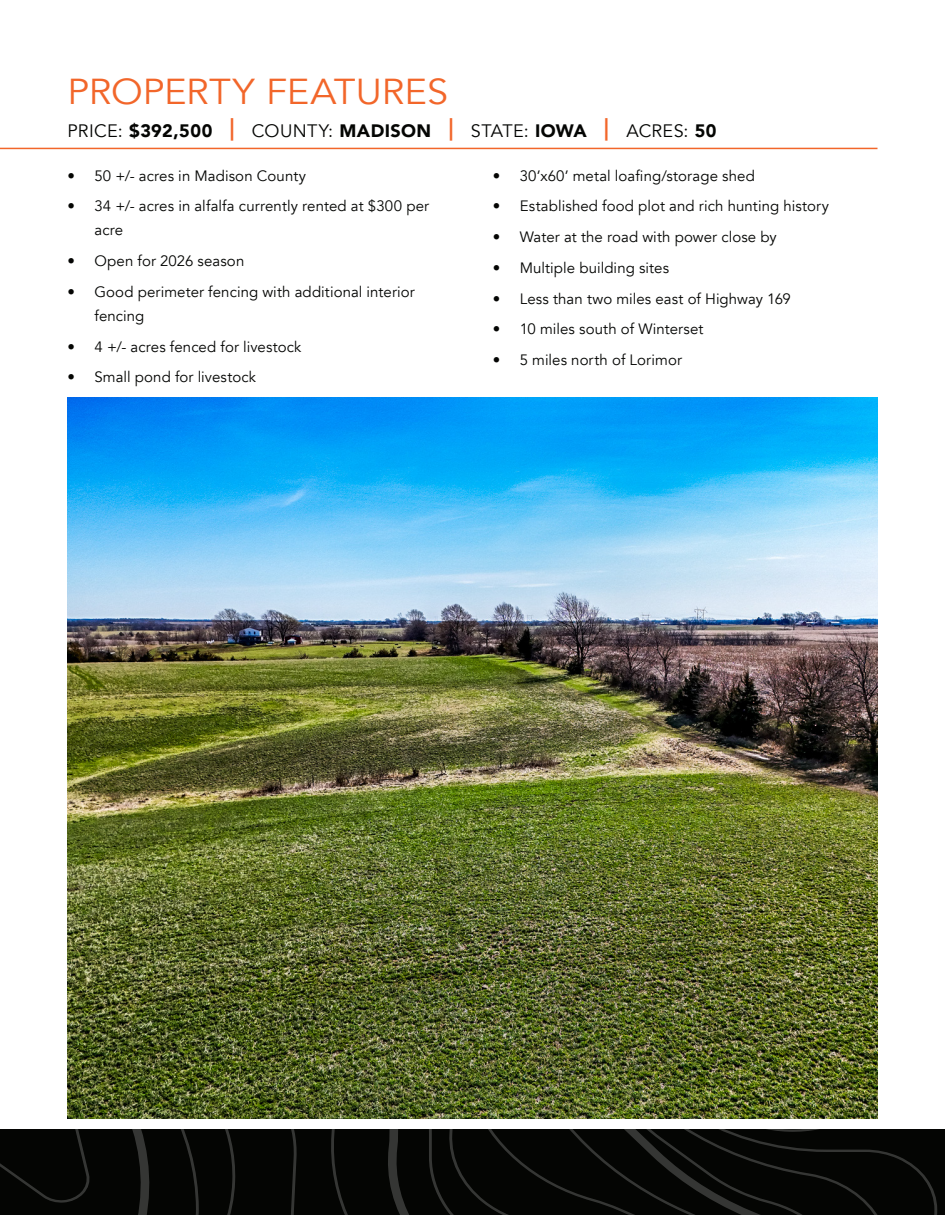
<style>
.page{position:relative;width:945px;height:1215px;background:#fff}
.page>*{position:absolute;margin:0;border:0;box-sizing:border-box;transform-origin:0 0}
.t1{font:36px "Avenir";color:#f2662a;scale:1.05 1}
.t2{font:18px "Avenir";letter-spacing:.02em;color:#040503}
.t3{font:15px/24px "Avenir";letter-spacing:.005em;color:#040503}
.s1{font-weight:900}
.s2{font-weight:900;font-size:22.5px;color:#f2662a}
</style>
<div class="page">
<img style="left:68px;top:398px;width:810px;height:720px">
<hr style="left:0;top:148px;width:878px;height:1px;background:#f2662a">
<svg style="left:0;top:1129px;width:945px;height:86px;background:#080907"></svg>
<p class="t1" style="left:68px;top:70px;width:364px">PROPERTY FEATURES</p>
<p class="t2" style="left:68px;top:120px;width:651px">PRICE: <span class="s1">$392,500</span> <span class="s2">|</span> COUNTY: <span class="s1">MADISON</span> <span class="s2">|</span> STATE: <span class="s1">IOWA</span> <span class="s2">|</span> ACRES: <span class="s1">50</span></p>
<p class="t3" style="left:68px;top:164px;width:240px">• 50 +/- acres in Madison County</p>
<p class="t3" style="left:94px;top:194px;width:336px;text-indent:-27px">• 34 +/- acres in alfalfa currently rented at $300 per acre</p>
<p class="t3" style="left:68px;top:249px;width:178px">• Open for 2026 season</p>
<p class="t3" style="left:94px;top:280px;width:322px;text-indent:-27px">• Good perimeter fencing with additional interior fencing</p>
<p class="t3" style="left:68px;top:335px;width:236px">• 4 +/- acres fenced for livestock</p>
<p class="t3" style="left:68px;top:365px;width:190px">• Small pond for livestock</p>
<p class="t3" style="left:493px;top:164px;width:264px">• 30’x60’ metal loafing/storage shed</p>
<p class="t3" style="left:493px;top:194px;width:338px">• Established food plot and rich hunting history</p>
<p class="t3" style="left:493px;top:225px;width:286px">• Water at the road with power close by</p>
<p class="t3" style="left:493px;top:256px;width:178px">• Multiple building sites</p>
<p class="t3" style="left:493px;top:287px;width:300px">• Less than two miles east of Highway 169</p>
<p class="t3" style="left:493px;top:317px;width:212px">• 10 miles south of Winterset</p>
<p class="t3" style="left:493px;top:348px;width:191px">• 5 miles north of Lorimor</p>
</div>
